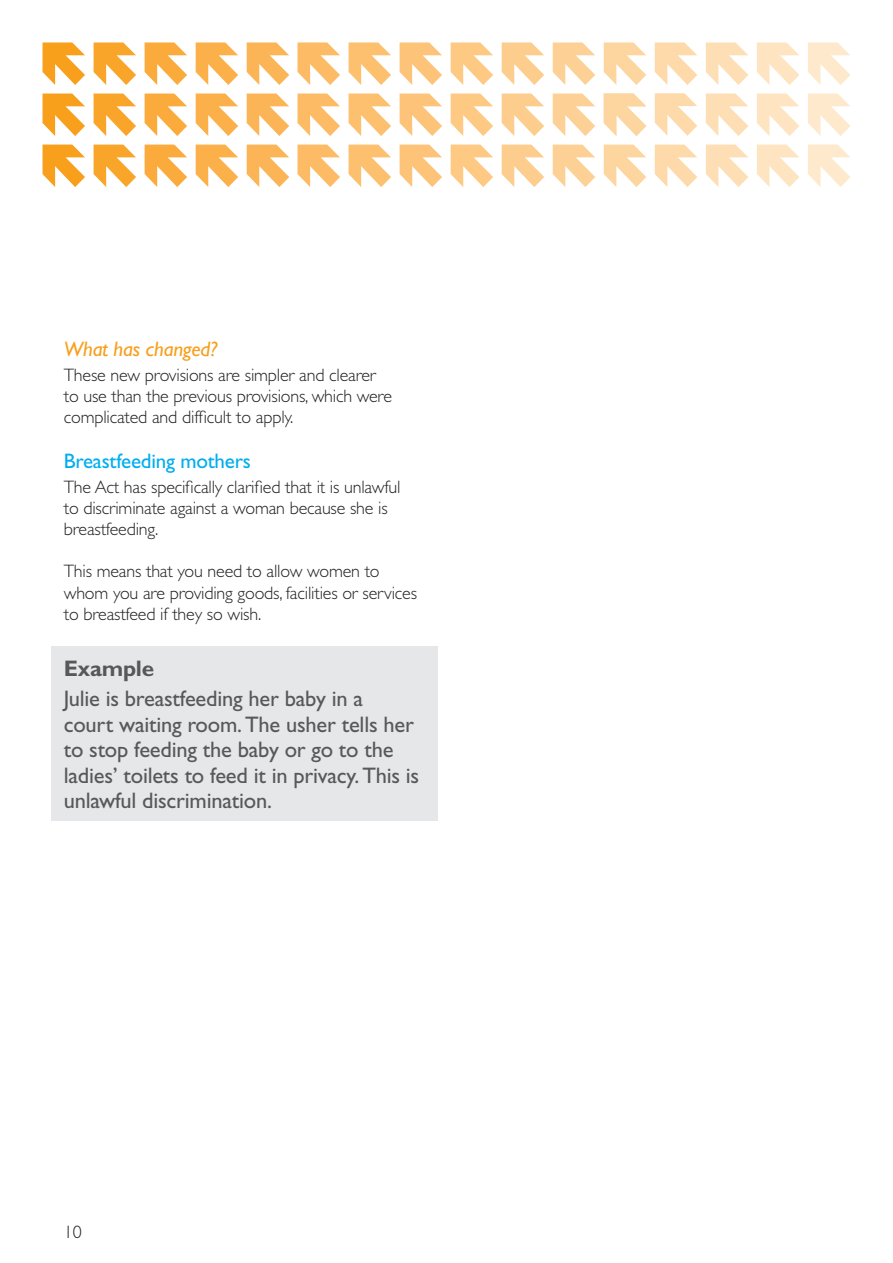
<style>
.page{position:relative;width:893px;height:1263px;background:#fff}
.page>*{position:absolute;margin:0;border:0;box-sizing:border-box;transform-origin:0 0}
.t1{font:22.5px/25.5px "Gill Sans";letter-spacing:-.01em;color:#57585a}
.t2{font:700 22.5px "Gill Sans";letter-spacing:-.01em;color:#57585a}
.t3{font:21px "Gill Sans";letter-spacing:-.01em;color:#00aeef}
.t4{font:italic 21px "Gill Sans";letter-spacing:-.01em;color:#f89f1c}
.t5{font:300 18px/21px "Gill Sans";letter-spacing:-.01em;color:#231f20}
</style>
<div class="page">
<div style="left:51px;top:646px;width:387px;height:175px;background:#e6e7e9"></div>
<svg style="left:297px;top:42px;width:43px;height:43px"></svg>
<svg style="left:297px;top:94px;width:43px;height:42px"></svg>
<svg style="left:297px;top:145px;width:43px;height:42px"></svg>
<svg style="left:349px;top:42px;width:42px;height:43px"></svg>
<svg style="left:349px;top:94px;width:42px;height:42px"></svg>
<svg style="left:349px;top:145px;width:42px;height:42px"></svg>
<svg style="left:400px;top:42px;width:42px;height:43px"></svg>
<svg style="left:400px;top:94px;width:42px;height:42px"></svg>
<svg style="left:400px;top:145px;width:42px;height:42px"></svg>
<svg style="left:451px;top:42px;width:42px;height:43px"></svg>
<svg style="left:451px;top:94px;width:42px;height:42px"></svg>
<svg style="left:451px;top:145px;width:42px;height:42px"></svg>
<svg style="left:502px;top:42px;width:42px;height:43px"></svg>
<svg style="left:502px;top:94px;width:42px;height:42px"></svg>
<svg style="left:502px;top:145px;width:42px;height:42px"></svg>
<svg style="left:553px;top:42px;width:42px;height:43px"></svg>
<svg style="left:553px;top:94px;width:42px;height:42px"></svg>
<svg style="left:553px;top:145px;width:42px;height:42px"></svg>
<svg style="left:604px;top:42px;width:42px;height:43px"></svg>
<svg style="left:604px;top:145px;width:42px;height:42px"></svg>
<svg style="left:655px;top:42px;width:42px;height:43px"></svg>
<svg style="left:655px;top:145px;width:42px;height:42px"></svg>
<svg style="left:706px;top:42px;width:42px;height:43px"></svg>
<svg style="left:706px;top:94px;width:42px;height:42px"></svg>
<svg style="left:706px;top:145px;width:42px;height:42px"></svg>
<svg style="left:757px;top:42px;width:42px;height:43px"></svg>
<svg style="left:757px;top:94px;width:42px;height:42px"></svg>
<svg style="left:757px;top:145px;width:42px;height:42px"></svg>
<svg style="left:808px;top:42px;width:42px;height:43px"></svg>
<svg style="left:808px;top:94px;width:42px;height:42px"></svg>
<svg style="left:808px;top:145px;width:42px;height:42px"></svg>
<svg style="left:43px;top:42px;width:42px;height:43px"></svg>
<svg style="left:43px;top:94px;width:42px;height:42px"></svg>
<svg style="left:43px;top:145px;width:42px;height:42px"></svg>
<svg style="left:94px;top:42px;width:42px;height:43px"></svg>
<svg style="left:94px;top:94px;width:42px;height:42px"></svg>
<svg style="left:94px;top:145px;width:42px;height:42px"></svg>
<svg style="left:145px;top:42px;width:42px;height:43px"></svg>
<svg style="left:145px;top:94px;width:42px;height:42px"></svg>
<svg style="left:145px;top:145px;width:42px;height:42px"></svg>
<svg style="left:196px;top:42px;width:42px;height:43px"></svg>
<svg style="left:196px;top:94px;width:42px;height:42px"></svg>
<svg style="left:196px;top:145px;width:42px;height:42px"></svg>
<svg style="left:247px;top:42px;width:42px;height:43px"></svg>
<svg style="left:247px;top:94px;width:42px;height:42px"></svg>
<svg style="left:247px;top:145px;width:42px;height:42px"></svg>
<svg style="left:604px;top:94px;width:42px;height:42px"></svg>
<svg style="left:655px;top:93px;width:42px;height:43px"></svg>
<h3 class="t4" style="left:64px;top:337px;width:155px">What has changed?</h3>
<p class="t5" style="left:64px;top:365px;width:330px">These new provisions are simpler and clearer to use than the previous provisions, which were complicated and difficult to apply.</p>
<h2 class="t3" style="left:64px;top:449px;width:189px">Breastfeeding mothers</h2>
<p class="t5" style="left:64px;top:477px;width:338px">The Act has specifically clarified that it is unlawful to discriminate against a woman because she is breastfeeding.</p>
<p class="t5" style="left:64px;top:561px;width:355px">This means that you need to allow women to whom you are providing goods, facilities or services to breastfeed if they so wish.</p>
<h3 class="t2" style="left:64px;top:655px;width:92px">Example</h3>
<p class="t1" style="left:64px;top:686px;width:357px">Julie is breastfeeding her baby in a<br>court waiting room. The usher tells her to stop feeding the baby or go to the ladies’ toilets to feed it in privacy. This is unlawful discrimination.</p>
<p class="t5" style="left:64px;top:1222px;width:19px">10</p>
</div>
